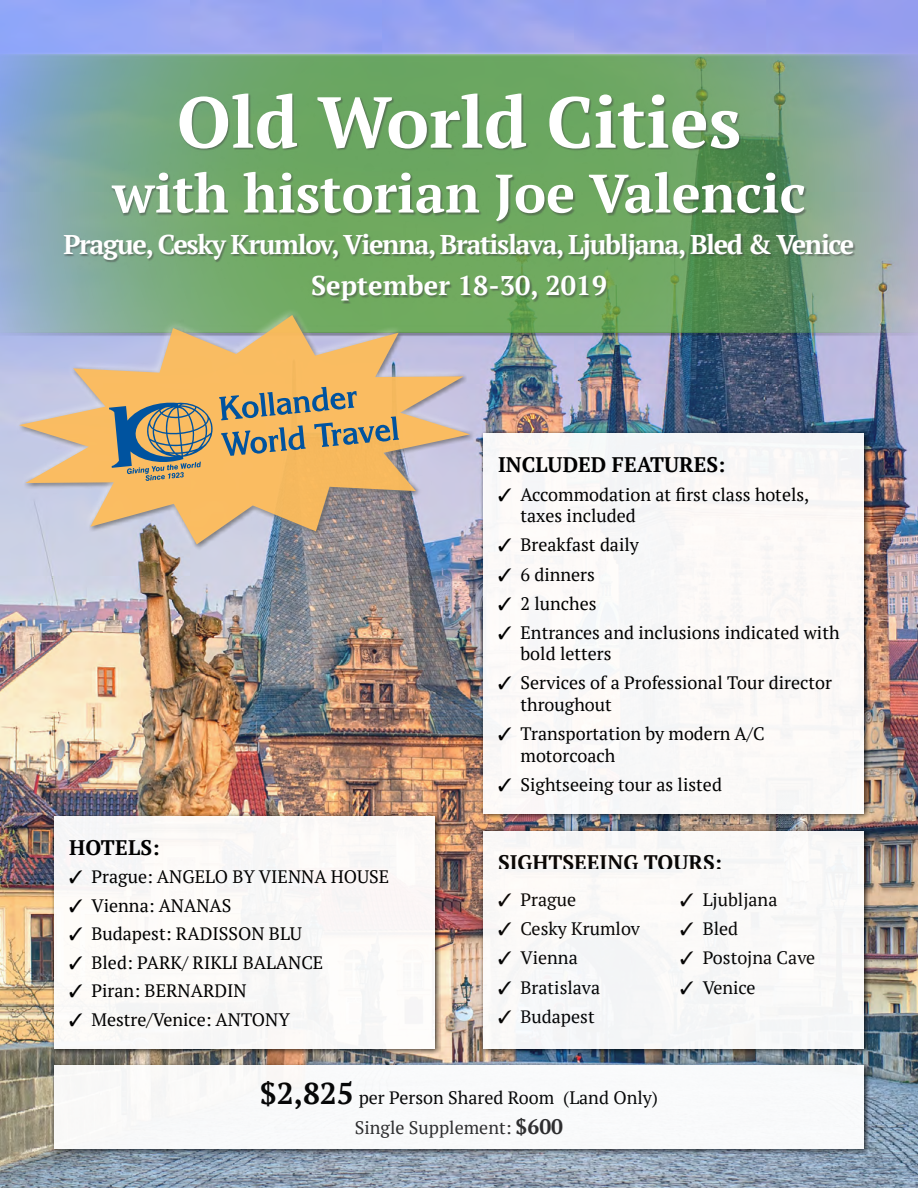
<style>
.page{position:relative;width:918px;height:1188px;background:#fff}
.page>*{position:absolute;margin:0;border:0;box-sizing:border-box;transform-origin:0 0}
.t1{font:700 72px "PT Serif";color:#fff}
.t2{font:700 54px "PT Serif";color:#fff}
.t3{font:700 27px "PT Serif";letter-spacing:-.05em;color:#fff}
.t4{font:700 27px "PT Serif";letter-spacing:.005em;color:#fff}
.List{font:700 21px "PT Serif";color:#000}
.t5{font:18px/29.1px "PT Serif";color:#000}
.s1{font-weight:700;font-size:30px}
.s2{color:#292829}
.s3{font-weight:700;font-size:21px;color:#292829}
</style>
<div class="page">
<img style="left:0;top:0;width:918px;height:1188px">
<div style="left:0;top:52px;width:918px;height:284px;background:#000;opacity:.75"></div>
<div style="left:64px;top:94px;width:791px;height:209px;background:#434345;opacity:.5"></div>
<div style="left:480px;top:429px;width:390px;height:390px;background:#000;opacity:.75"></div>
<div style="left:483px;top:433px;width:381px;height:380px;background:#fbf8f8"></div>
<div style="left:51px;top:813px;width:390px;height:242px;background:#000;opacity:.75"></div>
<div style="left:54px;top:816px;width:381px;height:232px;background:#faf9f7"></div>
<img style="left:1px;top:288px;width:487px;height:284px">
<svg style="left:19px;top:315px;width:451px;height:229px;background:#c6b8a1"></svg>
<svg style="left:106px;top:380px;width:293px;height:103px;background:#c9a76c"></svg>
<div style="left:480px;top:827px;width:390px;height:228px;background:#000;opacity:.75"></div>
<div style="left:483px;top:831px;width:381px;height:217px;background:#f9f8f8"></div>
<div style="left:51px;top:1062px;width:819px;height:93px;background:#000;opacity:.75"></div>
<div style="left:54px;top:1066px;width:810px;height:83px;background:#fff"></div>
<p class="t1" style="left:177px;top:74px;width:566px">Old World Cities</p>
<p class="t2" style="left:112px;top:157px;width:695px">with historian Joe Valencic</p>
<p class="t3" style="left:64px;top:226px;width:792px">Prague, Cesky Krumlov, Vienna, Bratislava, Ljubljana, Bled &amp; Venice</p>
<p class="t4" style="left:311px;top:268px;width:297px">September 18-30, 2019</p>
<p class="List" style="left:69px;top:833px;width:92px">HOTELS:</p>
<p class="t5" style="left:92px;top:862px;width:299px">Prague: ANGELO BY VIENNA HOUSE</p>
<p class="t5" style="left:92px;top:891px;width:142px">Vienna: ANANAS</p>
<p class="t5" style="left:92px;top:919px;width:212px">Budapest: RADISSON BLU</p>
<p class="t5" style="left:92px;top:948px;width:233px">Bled: PARK/ RIKLI BALANCE</p>
<p class="t5" style="left:92px;top:976px;width:157px">Piran: BERNARDIN</p>
<p class="t5" style="left:92px;top:1005px;width:200px">Mestre/Venice: ANTONY</p>
<p class="List" style="left:498px;top:450px;width:229px">INCLUDED FEATURES:</p>
<p class="t5" style="left:520px;top:483px;width:290px;line-height:21.6px">Accommodation at first class hotels, taxes included</p>
<p class="t5" style="left:520px;top:530px;width:120px">Breakfast daily</p>
<p class="t5" style="left:520px;top:559px;width:76px">6 dinners</p>
<p class="t5" style="left:520px;top:588px;width:78px">2 lunches</p>
<p class="t5" style="left:520px;top:621px;width:321px;line-height:21.6px">Entrances and inclusions indicated with bold letters</p>
<p class="t5" style="left:520px;top:672px;width:313px;line-height:21.6px">Services of a Professional Tour director throughout</p>
<p class="t5" style="left:520px;top:723px;width:246px;line-height:21.6px">Transportation by modern A/C motorcoach</p>
<p class="t5" style="left:520px;top:770px;width:203px">Sightseeing tour as listed</p>
<p class="List" style="left:498px;top:848px;width:225px">SIGHTSEEING TOURS:</p>
<p class="t5" style="left:520px;top:885px;width:121px">Prague<br>Cesky Krumlov<br>Vienna<br>Bratislava<br>Budapest</p>
<p class="t5" style="left:703px;top:885px;width:114px">Ljubljana<br>Bled<br>Postojna Cave<br>Venice</p>
<p class="t5" style="left:260px;top:1083px;width:400px;line-height:29.7px;text-align:center"><span class="s1">$2,825</span> per Person Shared Room (Land Only)<br><span class="s2">Single Supplement:</span> <span class="s3">$600</span></p>
</div>
